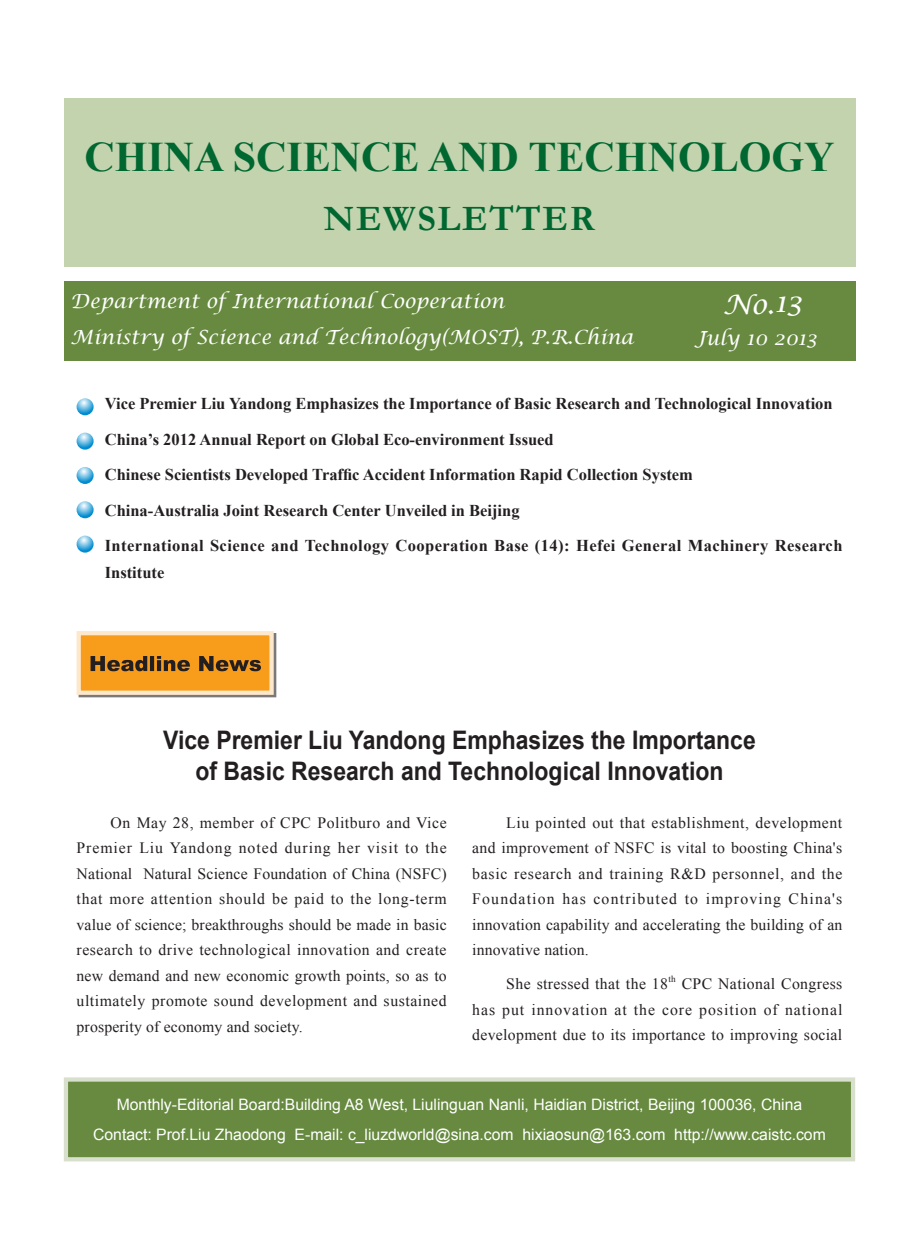
<style>
.page{position:relative;width:919px;height:1238px;background:#fff}
.page>*{position:absolute;margin:0;border:0;box-sizing:border-box;transform-origin:0 0}
.t1{font:700 42px "Times New Roman";color:#006731}
.t2{font:700 36px "Garamond";letter-spacing:.05em;color:#006731}
.t3{font:italic 27px "Lucida Calligraphy";color:#fff}
.t4{font:700 25.5px/30.6px "Arial";color:#231f20;text-align:center;scale:.9 1}
.t5{font:italic 19.5px "Lucida Calligraphy";color:#fff}
.t6{font:700 16.5px/35.5px "Times New Roman";color:#231f20}
.t7{font:15.75px/25.5px "Times New Roman";letter-spacing:.02em;color:#231f20;text-align:justify}
.t8{font:15.75px/30px "Arial";color:#fff;text-align:center}
.t9{font:9.15px "Times New Roman";color:#231f20}
.s1{font-size:28.5px}
</style>
<div class="page">
<div style="left:79px;top:633px;width:200px;height:67px;background:#231f20;opacity:.6"></div>
<div style="left:77px;top:631px;width:197px;height:63px;background:#f89c1c;border:4px solid #fee8cb"></div>
<div style="left:64px;top:99px;width:791px;height:168px;background:#c2d3ae"></div>
<div style="left:64px;top:281px;width:791px;height:79px;background:#678a40"></div>
<div style="left:64px;top:1077px;width:791px;height:84px;background:#678a40;border:4px solid #d8e0cd"></div>
<svg style="left:77px;top:398px;width:17px;height:17px"></svg>
<svg style="left:77px;top:432px;width:17px;height:17px"></svg>
<svg style="left:77px;top:467px;width:17px;height:17px"></svg>
<svg style="left:77px;top:501px;width:17px;height:17px"></svg>
<svg style="left:77px;top:535px;width:17px;height:17px"></svg>
<svg style="left:90px;top:656px;width:171px;height:15px"></svg>
<h1 class="t1" style="left:84px;top:128px;width:751px">CHINA SCIENCE AND TECHNOLOGY</h1>
<h2 class="t2" style="left:324px;top:194px;width:273px">NEWSLETTER</h2>
<p class="t5" style="left:71px;top:289px;width:435px">Department of International Cooperation</p>
<h3 class="t3" style="left:723px;top:288px;width:80px">No.<span class="s1">13</span></h3>
<p class="t5" style="left:71px;top:325px;width:564px">Ministry of Science and Technology(MOST), P.R.China</p>
<p class="t5" style="left:695px;top:326px;width:123px">July 10 2013</p>
<p class="t6" style="left:105px;top:385px;width:739px">Vice Premier Liu Yandong Emphasizes the Importance of Basic Research and Technological Innovation China’s 2012 Annual Report on Global Eco-environment Issued<br>Chinese Scientists Developed Traffic Accident Information Rapid Collection System<br>China-Australia Joint Research Center Unveiled in Beijing<br>International Science and Technology Cooperation Base (14): Hefei General Machinery Research</p>
<p class="t6" style="left:105px;top:554px;width:61px">Institute</p>
<h3 class="t4" style="left:163px;top:726px;width:660px">Vice Premier Liu Yandong Emphasizes the Importance of Basic Research and Technological Innovation</h3>
<p class="t7" style="left:77px;top:809px;width:372px;text-indent:34px">On May 28, member of CPC Politburo and Vice Premier Liu Yandong noted during her visit to the National Natural Science Foundation of China (NSFC) that more attention should be paid to the long-term value of science; breakthroughs should be made in basic research to drive technological innovation and create new demand and new economic growth points, so as to ultimately promote sound development and sustained prosperity of economy and society.</p>
<p class="t7" style="left:472px;top:809px;width:371px;text-indent:34px">Liu pointed out that establishment, development and improvement of NSFC is vital to boosting China's basic research and training R&amp;D personnel, and the Foundation has contributed to improving China's innovation capability and accelerating the building of an innovative nation.</p>
<p class="t7" style="left:506px;top:970px;width:163px">She stressed that the 18</p>
<p class="t9" style="left:668px;top:972px;width:9px">th</p>
<p class="t7" style="left:472px;top:970px;width:371px;text-indent:209px">CPC National Congress has put innovation at the core position of national development due to its importance to improving social</p>
<p class="t8" style="left:93px;top:1089px;width:734px">Monthly-Editorial Board:Building A8 West, Liulinguan Nanli, Haidian District, Beijing 100036, China<br>Contact: Prof.Liu Zhaodong E-mail: c_liuzdworld@sina.com hixiaosun@163.com http://www.caistc.com</p>
</div>
